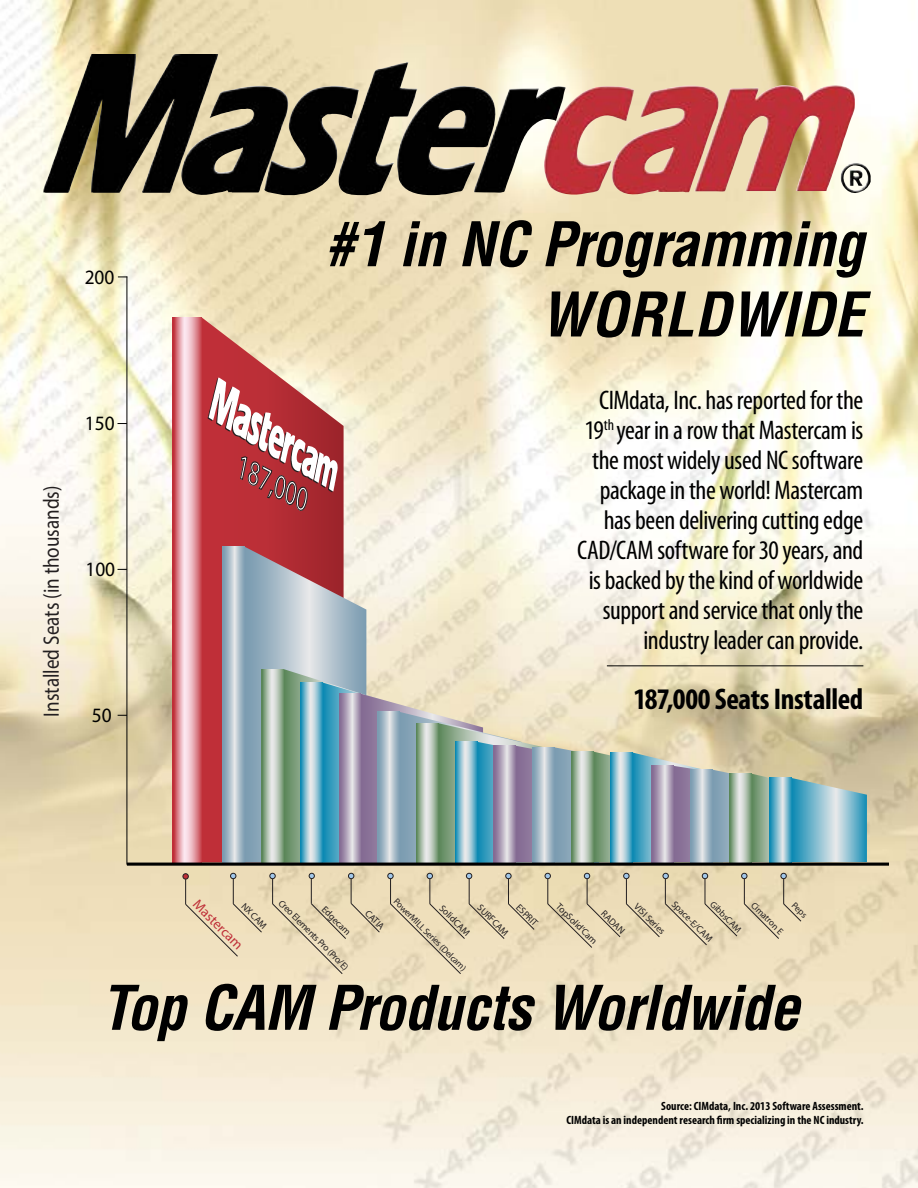
<style>
.page{position:relative;width:918px;height:1188px;background:#fff}
.page>*{position:absolute;margin:0;border:0;box-sizing:border-box;transform-origin:0 0}
.t1{font:italic 700 condensed 60px/70.2px "Helvetica";letter-spacing:-.015em;color:#000;text-align:right}
.t2{font:italic 700 40.5px "Arial";letter-spacing:-.01em;color:#000}
.t3{font:italic 900 condensed 32.85px "Helvetica";color:#fff;scale:.74 1}
.t4{font:700 condensed 30px "Myriad Pro";letter-spacing:-.01em;color:#000}
.t5{font:condensed 27px/30px "Myriad Pro";letter-spacing:-.015em;color:#000;text-align:right}
.t6{font:700 condensed 22.2px "Helvetica";color:#231f20;scale:.86 1}
.t7{font:900 condensed 20.4px "Helvetica";color:#000;scale:.95 1}
.t8{font:700 condensed 14.1px "Helvetica";color:#bf2f38}
.t9{font:700 condensed 12px/14.4px "Myriad Pro";color:#000;text-align:right}
.t10{font:700 condensed 9.45px "Helvetica";color:#231f20}
.t11{font:700 condensed 9.15px "Helvetica";color:#231f20}
</style>
<div class="page">
<img style="left:0;top:0;width:918px;height:1188px">
<img style="left:43px;top:54px;width:772px;height:141px">
<svg style="left:202px;top:317px;width:142px;height:546px;background:#c96661"></svg>
<svg style="left:173px;top:317px;width:29px;height:546px;background:#e299a2"></svg>
<svg style="left:223px;top:547px;width:22px;height:316px;background:#abbdc9"></svg>
<svg style="left:208px;top:377px;width:130px;height:136px"></svg>
<svg style="left:245px;top:547px;width:622px;height:316px;background:#c1c6bd"></svg>
<svg style="left:769px;top:778px;width:22px;height:84px;background:#79b8ce"></svg>
<svg style="left:270px;top:873px;width:110px;height:101px;background:#e6d7b5"></svg>
<svg style="left:388px;top:873px;width:147px;height:101px;background:#e5d6b5"></svg>
<div style="left:183px;top:873px;width:79px;height:84px;background:#efdfbb"></div>
<hr style="left:127px;top:863px;width:761px;height:3px;background:#000">
<hr style="left:126px;top:277px;width:1px;height:588px;background:#000">
<svg style="left:545px;top:873px;width:257px;height:75px;background:#e3d4b1"></svg>
<hr style="left:607px;top:665px;width:256px;height:1px;background:#000">
<p class="t7" style="left:85px;top:265px;width:33px">200</p>
<p class="t6" style="left:38px;top:717px;width:270px;rotate:-90deg">Installed Seats (in thousands)</p>
<p class="t7" style="left:85px;top:411px;width:33px">150</p>
<p class="t7" style="left:85px;top:557px;width:33px">100</p>
<p class="t7" style="left:92px;top:703px;width:22px">50</p>
<h1 class="t1" style="left:325px;top:209px;width:541px">#1 in NC Programming<br>WORLDWIDE</h1>
<h2 class="t2" style="left:516px;top:263px;width:337px">16 Straight Years!</h2>
<p class="t3" style="left:250px;top:448px;width:108px;rotate:28deg">187,000</p>
<p class="t5" style="left:577px;top:385px;width:288px">CIMdata, Inc. has reported for the<br>19<sup>th</sup> year in a row that Mastercam is the most widely used NC software package in the world! Mastercam has been delivering cutting edge<br>CAD/CAM software for 30 years, and is backed by the kind of worldwide support and service that only the industry leader can provide.</p>
<p class="t4" style="left:633px;top:680px;width:231px">187,000 Seats Installed</p>
<p class="t11" style="left:399px;top:896px;width:100px;rotate:45deg">PowerMILL Series (Delcam)</p>
<p class="t8" style="left:202px;top:896px;width:66px;rotate:45deg">Mastercam</p>
<p class="t10" style="left:328px;top:904px;width:38px;rotate:45deg">Edgecam</p>
<p class="t10" style="left:483px;top:902px;width:41px;rotate:45deg">SURFCAM</p>
<p class="t10" style="left:247px;top:901px;width:33px;rotate:45deg">NX CAM</p>
<p class="t10" style="left:284px;top:897px;width:96px;rotate:45deg">Creo Elements Pro (Pro/E)</p>
<p class="t10" style="left:522px;top:902px;width:28px;rotate:45deg">ESPRIT</p>
<p class="t10" style="left:562px;top:901px;width:55px;rotate:45deg">TopSolid’Cam</p>
<p class="t10" style="left:678px;top:898px;width:55px;rotate:45deg">Space-E/CAM</p>
<p class="t11" style="left:716px;top:899px;width:41px;rotate:45deg">GibbsCAM</p>
<p class="t11" style="left:757px;top:899px;width:43px;rotate:45deg">Cimatron E</p>
<p class="t11" style="left:797px;top:899px;width:19px;rotate:45deg">Peps</p>
<p class="t10" style="left:445px;top:903px;width:40px;rotate:45deg">SolidCAM</p>
<p class="t10" style="left:640px;top:901px;width:41px;rotate:45deg">VISI Series</p>
<p class="t10" style="left:371px;top:908px;width:25px;rotate:45deg">CATIA</p>
<p class="t10" style="left:607px;top:908px;width:30px;rotate:45deg">RADAN</p>
<h1 class="t1" style="left:101px;top:972px;width:700px">Top CAM Products Worldwide</h1>
<p class="t9" style="left:566px;top:1098px;width:299px">Source: CIMdata, Inc. 2013 Software Assessment.<br>CIMdata is an independent research firm specializing in the NC industry.</p>
</div>
